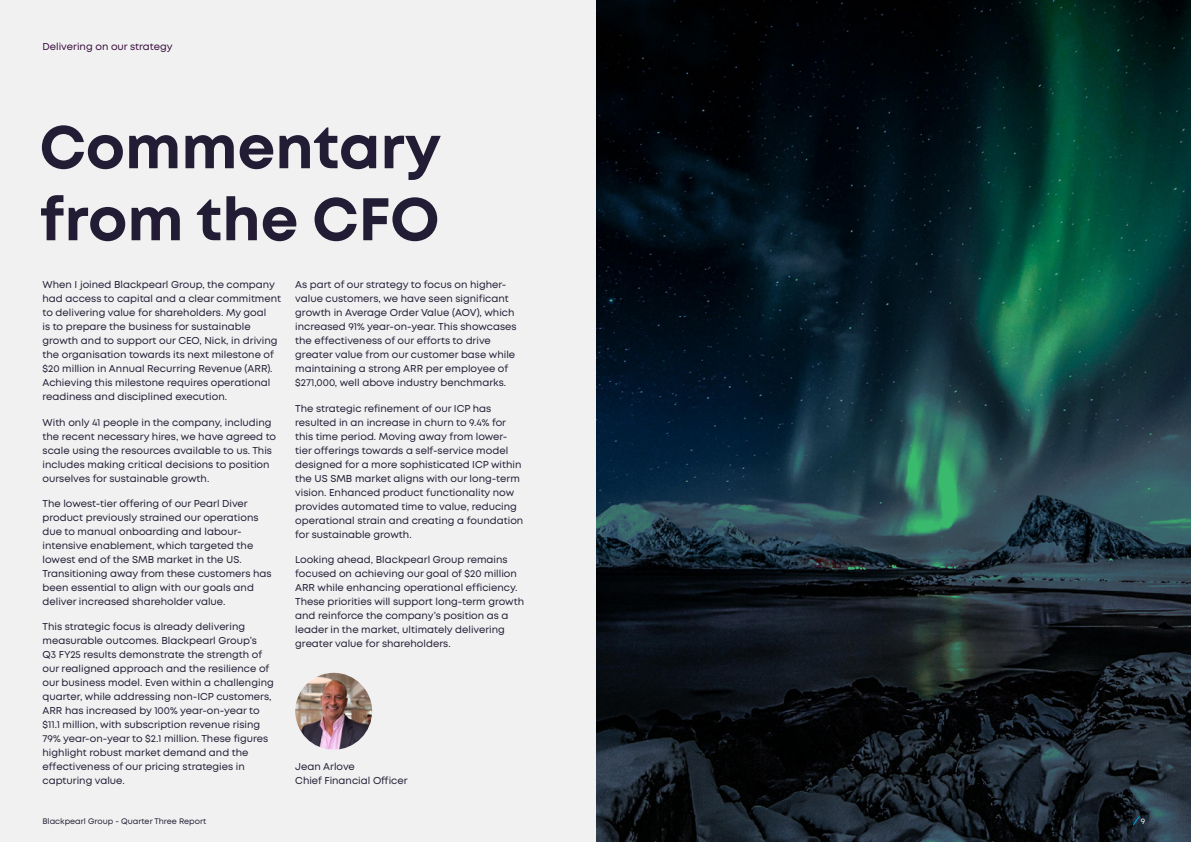
<style>
.page{position:relative;width:1191px;height:842px;background:#fff}
.page>*{position:absolute;margin:0;border:0;box-sizing:border-box;transform-origin:0 0}
.t1{font:700 60px/72px "Mont";color:#221c34}
.t2{font:10px/14px "Mont";color:#221c34}
.t3{font:10px "Mont";color:#360b3b}
.t4{font:8px "Mont";color:#221c34}
.t5{font:8px "Mont";color:#fff}
</style>
<div class="page">
<svg style="left:595px;top:0;width:596px;height:842px"></svg>
<div style="left:0;top:0;width:595px;height:842px;background:#f1f1f1"></div>
<img style="left:295px;top:673px;width:77px;height:77px;border-radius:38px">
<svg style="left:1132px;top:816px;width:8px;height:10px"></svg>
<p class="t3" style="left:43px;top:40px;width:132px">Delivering on our strategy</p>
<h1 class="t1" style="left:40px;top:111px;width:403px">Commentary from the CFO</h1>
<p class="t2" style="left:43px;top:278px;width:240px">When I joined Blackpearl Group, the company had access to capital and a clear commitment to delivering value for shareholders. My goal<br>is to prepare the business for sustainable growth and to support our CEO, Nick, in driving the organisation towards its next milestone of $20 million in Annual Recurring Revenue (ARR).<br>Achieving this milestone requires operational readiness and disciplined execution.</p>
<p class="t2" style="left:43px;top:415px;width:235px">With only 41 people in the company, including the recent necessary hires, we have agreed to scale using the resources available to us. This includes making critical decisions to position ourselves for sustainable growth.</p>
<p class="t2" style="left:43px;top:497px;width:231px">The lowest-tier offering of our Pearl Diver product previously strained our operations due to manual onboarding and labour&shy;intensive enablement, which targeted the lowest end of the SMB market in the US.<br>Transitioning away from these customers has been essential to align with our goals and deliver increased shareholder value.</p>
<p class="t2" style="left:43px;top:620px;width:233px">This strategic focus is already delivering measurable outcomes. Blackpearl Group’s<br>Q3 FY25 results demonstrate the strength of our realigned approach and the resilience of our business model. Even within a challenging quarter, while addressing non-ICP customers, ARR has increased by 100% year-on-year to $11.1 million, with subscription revenue rising 79% year-on-year to $2.1 million. These figures highlight robust market demand and the effectiveness of our pricing strategies in capturing value.</p>
<p class="t2" style="left:295px;top:278px;width:223px">As part of our strategy to focus on higher&shy;value customers, we have seen significant growth in Average Order Value (AOV), which increased 91% year-on-year. This showcases the effectiveness of our efforts to drive greater value from our customer base while maintaining a strong ARR per employee of $271,000, well above industry benchmarks.</p>
<p class="t2" style="left:295px;top:401px;width:230px">The strategic refinement of our ICP has resulted in an increase in churn to 9.4% for this time period. Moving away from lower&shy;tier offerings towards a self-service model designed for a more sophisticated ICP within the US SMB market aligns with our long-term vision. Enhanced product functionality now provides automated time to value, reducing operational strain and creating a foundation for sustainable growth.</p>
<p class="t2" style="left:295px;top:553px;width:230px">Looking ahead, Blackpearl Group remains focused on achieving our goal of $20 million ARR while enhancing operational efficiency.<br>These priorities will support long-term growth and reinforce the company’s position as a leader in the market, ultimately delivering greater value for shareholders.</p>
<p class="t2" style="left:295px;top:760px;width:114px">Jean Arlove<br>Chief Financial Officer</p>
<p class="t4" style="left:43px;top:816px;width:165px">Blackpearl Group - Quarter Three Report</p>
<p class="t5" style="left:1141px;top:816px;width:6px">9</p>
</div>
